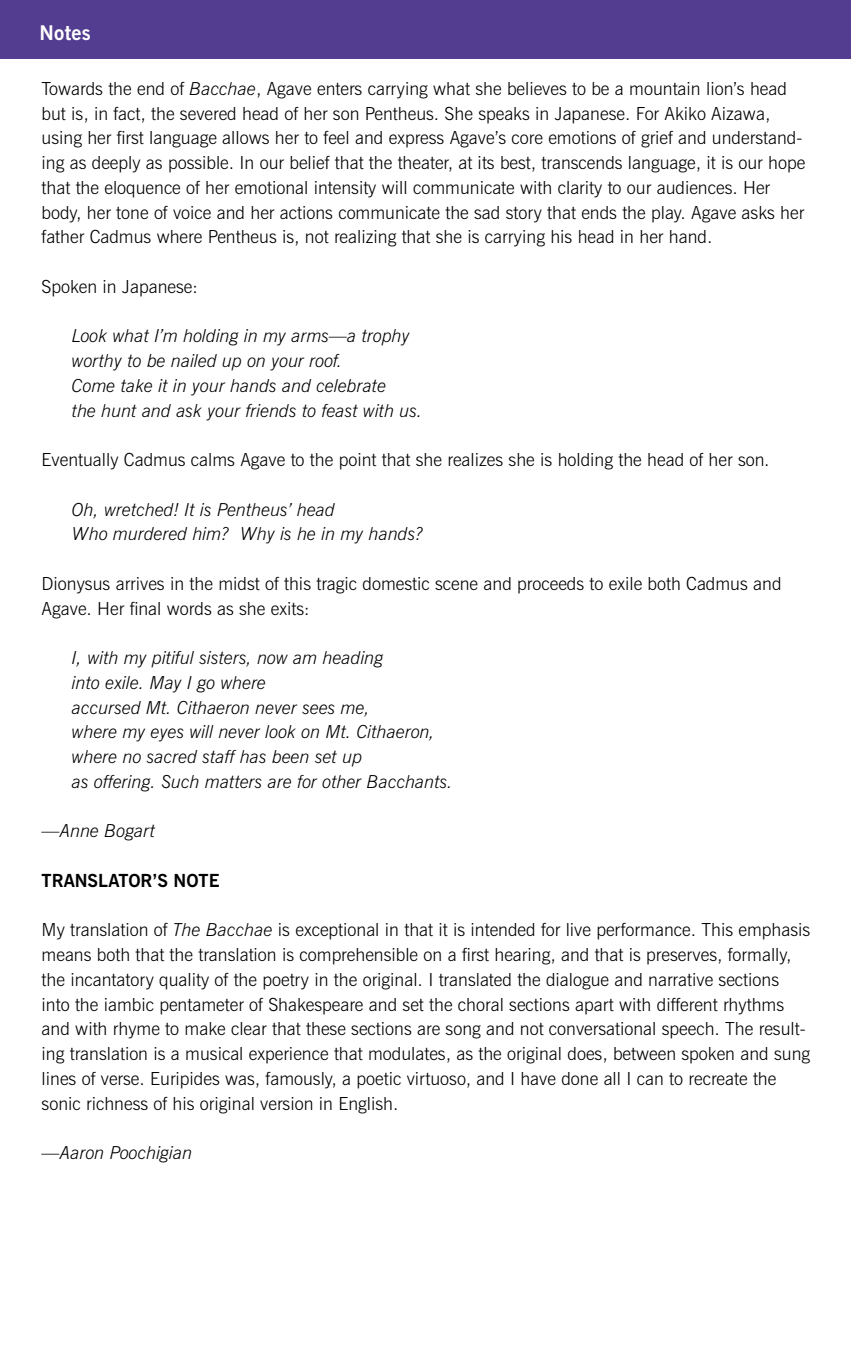
<style>
.page{position:relative;width:851px;height:1357px;background:#fff}
.page>*{position:absolute;margin:0;border:0;box-sizing:border-box;transform-origin:0 0}
.t1{font:700 20.25px "News Gothic BT";letter-spacing:.01em;color:#fff}
.t2{font:300 18px/24.8px "News Gothic BT";color:#000}
.t3{font:italic 300 18px/24.8px "News Gothic BT";color:#000}
.t4{font:700 18px "News Gothic BT";color:#000}
.s1{font-style:italic}
.s2{font-style:normal}
</style>
<div class="page">
<div style="left:0;top:0;width:850px;height:59px;background:#533d91"></div>
<p class="t1" style="left:40px;top:20px;width:52px">Notes</p>
<p class="t2" style="left:42px;top:76px;width:765px">Towards the end of <span class="s1">Bacchae</span>, Agave enters carrying what she believes to be a mountain lion’s head but is, in fact, the severed head of her son Pentheus. She speaks in Japanese. For Akiko Aizawa, using her first language allows her to feel and express Agave’s core emotions of grief and understand&shy;ing as deeply as possible. In our belief that the theater, at its best, transcends language, it is our hope that the eloquence of her emotional intensity will communicate with clarity to our audiences. Her body, her tone of voice and her actions communicate the sad story that ends the play. Agave asks her father Cadmus where Pentheus is, not realizing that she is carrying his head in her hand.</p>
<p class="t2" style="left:42px;top:274px;width:158px">Spoken in Japanese:</p>
<p class="t3" style="left:72px;top:323px;width:352px">Look what I’m holding in my arms—a trophy worthy to be nailed up on your roof.<br>Come take it in your hands and celebrate<br>the hunt and ask your friends to feast with us.</p>
<p class="t2" style="left:42px;top:447px;width:729px">Eventually Cadmus calms Agave to the point that she realizes she is holding the head of her son.</p>
<p class="t3" style="left:72px;top:497px;width:353px">Oh, wretched! It is Pentheus’ head<br>Who murdered him? Why is he in my hands?</p>
<p class="t2" style="left:42px;top:571px;width:741px">Dionysus arrives in the midst of this tragic domestic scene and proceeds to exile both Cadmus and<br>Agave. Her final words as she exits:</p>
<p class="t3" style="left:72px;top:645px;width:382px">I, with my pitiful sisters, now am heading<br>into exile. May I go where<br>accursed Mt. Cithaeron never sees me,<br>where my eyes will never look on Mt. Cithaeron, where no sacred staff has been set up<br>as offering. Such matters are for other Bacchants.</p>
<p class="t3" style="left:42px;top:818px;width:115px"><span class="s2">—</span>Anne Bogart</p>
<p class="t4" style="left:42px;top:869px;width:179px">TRANSLATOR’S NOTE</p>
<p class="t2" style="left:42px;top:917px;width:770px">My translation of <span class="s1">The Bacchae</span> is exceptional in that it is intended for live performance. This emphasis means both that the translation is comprehensible on a first hearing, and that is preserves, formally, the incantatory quality of the poetry in the original. I translated the dialogue and narrative sections into the iambic pentameter of Shakespeare and set the choral sections apart with different rhythms and with rhyme to make clear that these sections are song and not conversational speech. The result&shy;ing translation is a musical experience that modulates, as the original does, between spoken and sung lines of verse. Euripides was, famously, a poetic virtuoso, and I have done all I can to recreate the sonic richness of his original version in English.</p>
<p class="t3" style="left:42px;top:1140px;width:152px"><span class="s2">—</span>Aaron Poochigian</p>
</div>
